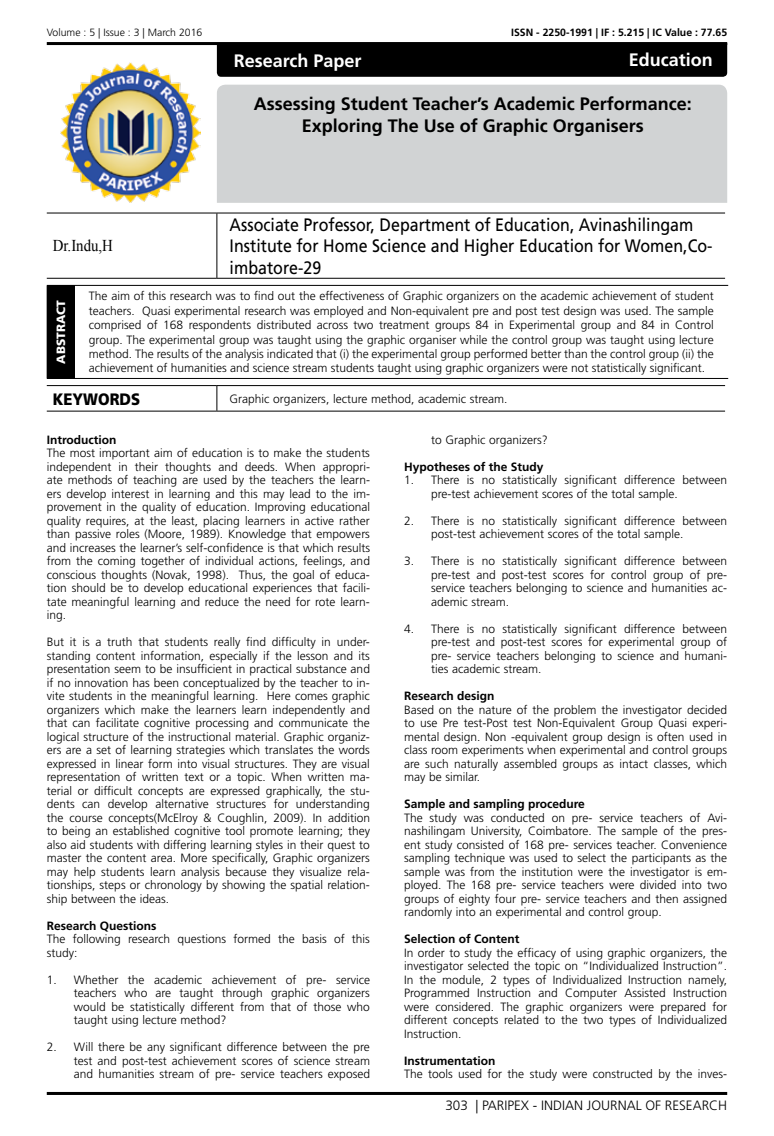
<style>
.page{position:relative;width:774px;height:1136px;background:#fff}
.page>*{position:absolute;margin:0;border:0;box-sizing:border-box;transform-origin:0 0}
.t1{font:18px/21.6px "Frutiger LT Std";color:#000;scale:.89 1}
.t2{font:700 18px/21.6px "Frutiger LT Std";color:#000;text-align:center}
.t3{font:700 18px "Frutiger LT Std";color:#fff}
.t4{font:16.5px "Times New Roman";color:#000;scale:.9 1}
.t5{font:900 16.5px "Frutiger LT Std";color:#000;scale:.9 1}
.t6{font:300 13.5px "Frutiger LT Std";color:#000}
.t7{font:300 12px/13.5px "Frutiger LT Std";color:#000;text-align:justify}
.t8{font:700 12px "Frutiger LT Std";color:#000}
.t9{font:900 12px "Frutiger LT Std";color:#fff}
.t10{font:700 10.5px "Frutiger LT Std";color:#000}
.t11{font:300 10.5px "Frutiger LT Std";color:#000}
</style>
<div class="page">
<hr style="left:47px;top:42px;width:680px;height:3px;background:#000">
<hr style="left:47px;top:1091px;width:680px;height:3px;background:#000">
<div style="left:217px;top:85px;width:510px;height:118px;background:#d1d3d4"></div>
<div style="left:217px;top:45px;width:510px;height:32px;background:#000"></div>
<img style="left:61px;top:63px;width:139px;height:140px">
<hr style="left:47px;top:213px;width:170px;height:1px;background:#000">
<hr style="left:217px;top:213px;width:508px;height:1px;background:#000">
<hr style="left:216px;top:213px;width:1px;height:65px;background:#000">
<hr style="left:47px;top:278px;width:170px;height:1px;background:#000">
<hr style="left:217px;top:278px;width:508px;height:1px;background:#000">
<hr style="left:47px;top:385px;width:170px;height:1px;background:#000">
<hr style="left:217px;top:385px;width:508px;height:1px;background:#000">
<svg style="left:216px;top:386px;width:1px;height:24px"></svg>
<hr style="left:47px;top:410px;width:170px;height:1px;background:#000">
<hr style="left:217px;top:410px;width:508px;height:1px;background:#000">
<div style="left:47px;top:285px;width:27px;height:93px;background:#000"></div>
<hr style="left:74px;top:285px;width:654px;height:1px;background:#000">
<hr style="left:74px;top:286px;width:1px;height:92px;background:#000">
<svg style="left:47px;top:378px;width:27px;height:1px"></svg>
<hr style="left:74px;top:378px;width:654px;height:1px;background:#000">
<p class="t11" style="left:47px;top:27px;width:157px">Volume : 5 | Issue : 3 | March 2016</p>
<p class="t10" style="left:511px;top:27px;width:217px">ISSN - 2250-1991 | IF : 5.215 | IC Value : 77.65</p>
<h2 class="t4" style="left:53px;top:235px;width:68px">Dr.Indu,H</h2>
<h1 class="t3" style="left:629px;top:49px;width:86px">Education</h1>
<h1 class="t3" style="left:234px;top:50px;width:129px">Research Paper</h1>
<h1 class="t2" style="left:254px;top:93px;width:439px">Assessing Student Teacher’s Academic Performance:<br>Exploring The Use of Graphic Organisers</h1>
<h1 class="t1" style="left:230px;top:214px;width:544px">Associate Professor, Department of Education, Avinashilingam<br>Institute for Home Science and Higher Education for Women,Co&shy;imbatore-29</h1>
<p class="t9" style="left:54px;top:363px;width:65px;rotate:-90deg">ABSTRACT</p>
<p class="t7" style="left:89px;top:289px;width:626px;line-height:14.4px">The aim of this research was to find out the effectiveness of Graphic organizers on the academic achievement of student teachers. Quasi experimental research was employed and Non-equivalent pre and post test design was used. The sample comprised of 168 respondents distributed across two treatment groups 84 in Experimental group and 84 in Control group. The experimental group was taught using the graphic organiser while the control group was taught using lecture method. The results of the analysis indicated that (i) the experimental group performed better than the control group (ii) the achievement of humanities and science stream students taught using graphic organizers were not statistically significant.</p>
<h2 class="t5" style="left:53px;top:389px;width:99px">KEYWORDS</h2>
<p class="t7" style="left:230px;top:392px;width:279px">Graphic organizers, lecture method, academic stream.</p>
<p class="t8" style="left:47px;top:432px;width:71px">Introduction</p>
<p class="t7" style="left:47px;top:446px;width:325px">The most important aim of education is to make the students independent in their thoughts and deeds. When appropri&shy;ate methods of teaching are used by the teachers the learn&shy;ers develop interest in learning and this may lead to the im&shy;provement in the quality of education. Improving educational quality requires, at the least, placing learners in active rather than passive roles (Moore, 1989). Knowledge that empowers and increases the learner’s self-confidence is that which results from the coming together of individual actions, feelings, and conscious thoughts (Novak, 1998). Thus, the goal of educa&shy;tion should be to develop educational experiences that facili&shy;tate meaningful learning and reduce the need for rote learn&shy;ing.</p>
<p class="t7" style="left:47px;top:635px;width:325px">But it is a truth that students really find difficulty in under&shy;standing content information, especially if the lesson and its presentation seem to be insufficient in practical substance and if no innovation has been conceptualized by the teacher to in&shy;vite students in the meaningful learning. Here comes graphic organizers which make the learners learn independently and that can facilitate cognitive processing and communicate the logical structure of the instructional material. Graphic organiz&shy;ers are a set of learning strategies which translates the words expressed in linear form into visual structures. They are visual representation of written text or a topic. When written ma&shy;terial or difficult concepts are expressed graphically, the stu&shy;dents can develop alternative structures for understanding the course concepts(McElroy &amp; Coughlin, 2009). In addition to being an established cognitive tool promote learning; they also aid students with differing learning styles in their quest to master the content area. More specifically, Graphic organizers may help students learn analysis because they visualize rela&shy;tionships, steps or chronology by showing the spatial relation&shy;ship between the ideas.</p>
<p class="t8" style="left:47px;top:918px;width:111px">Research Questions</p>
<p class="t7" style="left:47px;top:932px;width:325px">The following research questions formed the basis of this study:</p>
<p class="t7" style="left:74px;top:973px;width:298px;text-indent:-27px">1. Whether the academic achievement of pre- service teachers who are taught through graphic organizers would be statistically different from that of those who taught using lecture method?</p>
<p class="t7" style="left:74px;top:1040px;width:298px;text-indent:-27px">2. Will there be any significant difference between the pre test and post-test achievement scores of science stream and humanities stream of pre- service teachers exposed</p>
<p class="t7" style="left:431px;top:433px;width:118px">to Graphic organizers?</p>
<p class="t8" style="left:404px;top:459px;width:141px">Hypotheses of the Study</p>
<p class="t7" style="left:431px;top:473px;width:298px;text-indent:-27px">1. There is no statistically significant difference between pre-test achievement scores of the total sample.</p>
<p class="t7" style="left:431px;top:514px;width:298px;text-indent:-27px">2. There is no statistically significant difference between post-test achievement scores of the total sample.</p>
<p class="t7" style="left:431px;top:554px;width:298px;text-indent:-27px">3. There is no statistically significant difference between pre-test and post-test scores for control group of pre&shy;service teachers belonging to science and humanities ac&shy;ademic stream.</p>
<p class="t7" style="left:431px;top:622px;width:298px;text-indent:-27px">4. There is no statistically significant difference between pre-test and post-test scores for experimental group of pre- service teachers belonging to science and humani&shy;ties academic stream.</p>
<p class="t8" style="left:404px;top:689px;width:92px">Research design</p>
<p class="t7" style="left:404px;top:703px;width:325px">Based on the nature of the problem the investigator decided to use Pre test-Post test Non-Equivalent Group Quasi experi&shy;mental design. Non -equivalent group design is often used in class room experiments when experimental and control groups are such naturally assembled groups as intact classes, which may be similar.</p>
<p class="t8" style="left:404px;top:797px;width:182px">Sample and sampling procedure</p>
<p class="t7" style="left:404px;top:811px;width:325px">The study was conducted on pre- service teachers of Avi&shy;nashilingam University, Coimbatore. The sample of the pres&shy;ent study consisted of 168 pre- services teacher. Convenience sampling technique was used to select the participants as the sample was from the institution were the investigator is em&shy;ployed. The 168 pre- service teachers were divided into two groups of eighty four pre- service teachers and then assigned randomly into an experimental and control group.</p>
<p class="t8" style="left:404px;top:932px;width:117px">Selection of Content</p>
<p class="t7" style="left:404px;top:946px;width:325px">In order to study the efficacy of using graphic organizers, the investigator selected the topic on “Individualized Instruction”.<br>In the module, 2 types of Individualized Instruction namely, Programmed Instruction and Computer Assisted Instruction were considered. The graphic organizers were prepared for different concepts related to the two types of Individualized Instruction.</p>
<p class="t8" style="left:404px;top:1053px;width:93px">Instrumentation</p>
<p class="t7" style="left:404px;top:1067px;width:325px">The tools used for the study were constructed by the inves-</p>
<p class="t6" style="left:445px;top:1097px;width:283px">303 | PARIPEX - INDIAN JOURNAL OF RESEARCH</p>
</div>
